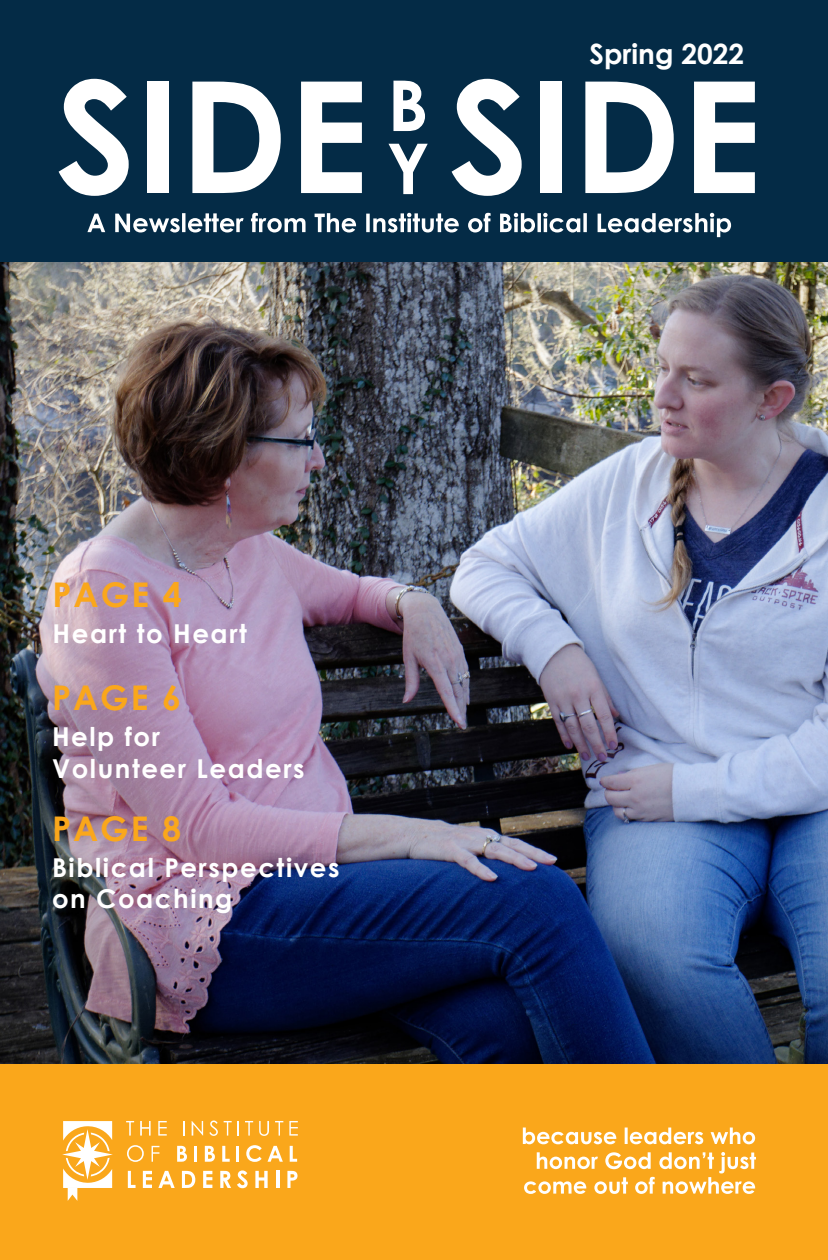
<style>
.page{position:relative;width:828px;height:1260px;background:#fff}
.page>*{position:absolute;margin:0;border:0;box-sizing:border-box;transform-origin:0 0}
.t1{font:700 34px "Century Gothic";letter-spacing:.06em;color:#faa71b}
.t2{font:700 28px "Century Gothic";color:#fff}
.t3{font:700 26px "Century Gothic";letter-spacing:.06em;color:#fff}
</style>
<div class="page">
<img style="left:0;top:261px;width:828px;height:804px">
<div style="left:0;top:0;width:828px;height:261px;background:#042b46"></div>
<svg style="left:59px;top:79px;width:70px;height:117px"></svg>
<div style="left:147px;top:82px;width:21px;height:111px;background:#fff"></div>
<svg style="left:192px;top:82px;width:89px;height:111px"></svg>
<svg style="left:301px;top:82px;width:61px;height:111px"></svg>
<svg style="left:452px;top:79px;width:70px;height:117px"></svg>
<div style="left:540px;top:82px;width:21px;height:111px;background:#fff"></div>
<svg style="left:585px;top:82px;width:89px;height:111px"></svg>
<svg style="left:694px;top:82px;width:61px;height:111px"></svg>
<svg style="left:393px;top:81px;width:32px;height:50px"></svg>
<svg style="left:389px;top:144px;width:39px;height:50px"></svg>
<div style="left:0;top:1065px;width:828px;height:195px;background:#faa71b"></div>
<svg style="left:524px;top:1152px;width:232px;height:42px"></svg>
<svg style="left:523px;top:1128px;width:232px;height:16px"></svg>
<svg style="left:126px;top:1121px;width:8px;height:15px"></svg>
<svg style="left:140px;top:1121px;width:11px;height:15px"></svg>
<svg style="left:158px;top:1121px;width:9px;height:15px"></svg>
<svg style="left:183px;top:1121px;width:1px;height:15px"></svg>
<svg style="left:192px;top:1121px;width:11px;height:15px"></svg>
<svg style="left:209px;top:1121px;width:9px;height:15px"></svg>
<svg style="left:224px;top:1121px;width:8px;height:15px"></svg>
<svg style="left:238px;top:1121px;width:1px;height:15px"></svg>
<svg style="left:245px;top:1121px;width:8px;height:15px"></svg>
<svg style="left:259px;top:1121px;width:10px;height:15px"></svg>
<svg style="left:275px;top:1121px;width:8px;height:15px"></svg>
<svg style="left:289px;top:1121px;width:9px;height:15px"></svg>
<svg style="left:127px;top:1145px;width:17px;height:17px"></svg>
<svg style="left:152px;top:1146px;width:7px;height:16px"></svg>
<svg style="left:177px;top:1146px;width:10px;height:16px"></svg>
<hr style="left:194px;top:1146px;width:3px;height:16px;background:#fff">
<svg style="left:205px;top:1146px;width:10px;height:16px"></svg>
<svg style="left:222px;top:1146px;width:8px;height:16px"></svg>
<hr style="left:236px;top:1146px;width:3px;height:16px;background:#fff">
<svg style="left:246px;top:1145px;width:16px;height:17px"></svg>
<svg style="left:268px;top:1146px;width:15px;height:16px"></svg>
<svg style="left:290px;top:1146px;width:7px;height:16px"></svg>
<svg style="left:128px;top:1171px;width:8px;height:17px"></svg>
<svg style="left:143px;top:1171px;width:9px;height:17px"></svg>
<svg style="left:158px;top:1171px;width:17px;height:17px"></svg>
<svg style="left:182px;top:1171px;width:13px;height:17px"></svg>
<svg style="left:203px;top:1171px;width:9px;height:17px"></svg>
<svg style="left:220px;top:1171px;width:11px;height:17px"></svg>
<svg style="left:237px;top:1170px;width:11px;height:18px"></svg>
<svg style="left:255px;top:1171px;width:13px;height:17px"></svg>
<hr style="left:276px;top:1171px;width:3px;height:17px;background:#fff">
<svg style="left:287px;top:1171px;width:11px;height:17px"></svg>
<svg style="left:62px;top:1121px;width:51px;height:80px"></svg>
<svg style="left:87px;top:213px;width:644px;height:24px"></svg>
<p class="t1" style="left:53px;top:568px;width:131px">PAGE 4</p>
<p class="t3" style="left:53px;top:613px;width:196px">Heart to Heart</p>
<p class="t1" style="left:52px;top:672px;width:131px">PAGE 6</p>
<p class="t3" style="left:52px;top:717px;width:110px">Help for</p>
<p class="t3" style="left:52px;top:748px;width:254px">Volunteer Leaders</p>
<p class="t1" style="left:52px;top:802px;width:131px">PAGE 8</p>
<p class="t3" style="left:52px;top:847px;width:289px">Biblical Perspectives</p>
<p class="t3" style="left:52px;top:879px;width:182px">on Coaching</p>
<p class="t2" style="left:590px;top:32px;width:156px">Spring 2022</p>
</div>
